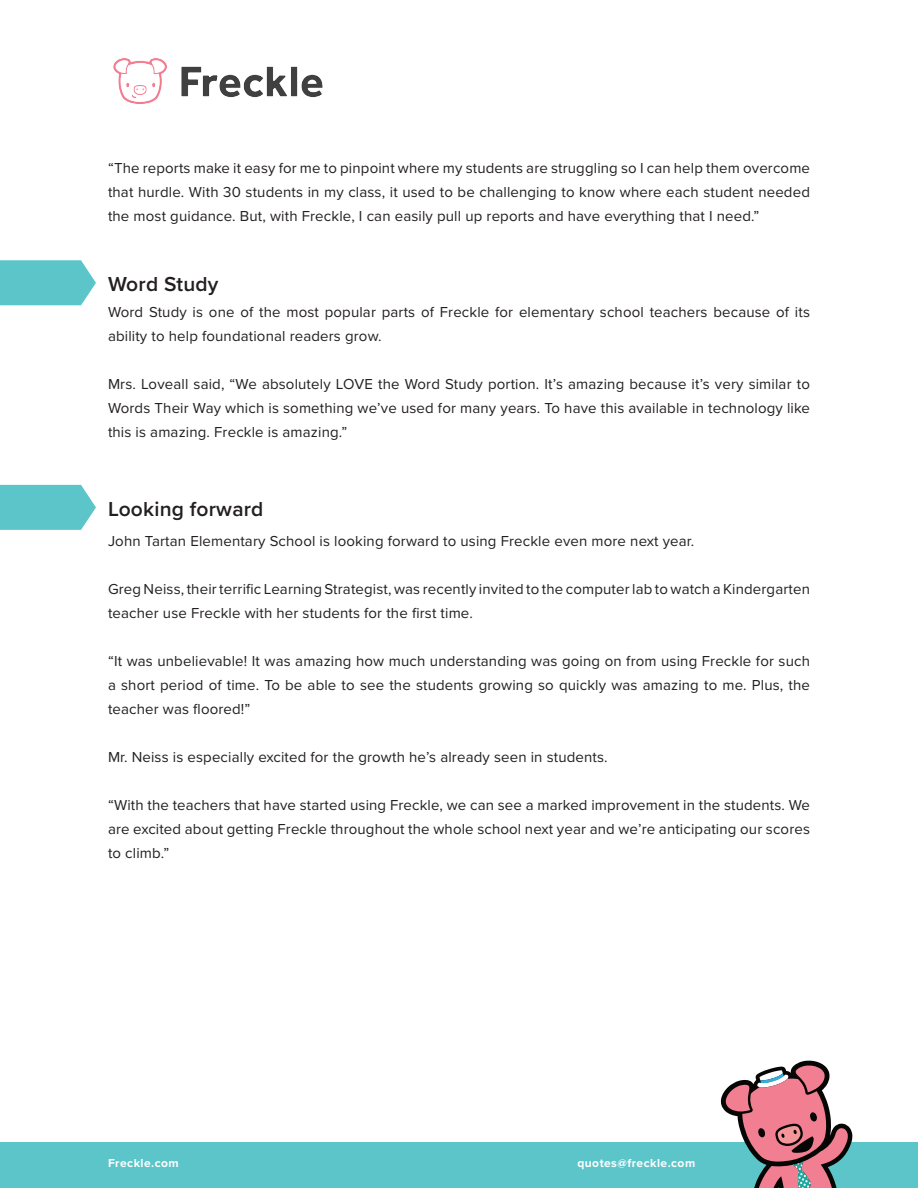
<style>
.page{position:relative;width:918px;height:1188px;background:#fff}
.page>*{position:absolute;margin:0;border:0;box-sizing:border-box;transform-origin:0 0}
.t1{font:600 21px "Proxima Nova";letter-spacing:.01em;color:#231f20}
.Paragraph_Style_1{font:15px/24px "Proxima Nova";letter-spacing:.01em;color:#231f20;text-align:justify}
.t2{font:700 12px "Proxima Nova";letter-spacing:.04em;color:#fff}
</style>
<div class="page">
<div style="left:0;top:1143px;width:918px;height:45px;background:#5bc5ca"></div>
<svg style="left:0;top:260px;width:96px;height:45px;background:#68c9ce"></svg>
<svg style="left:0;top:485px;width:96px;height:45px;background:#68c9ce"></svg>
<svg style="left:721px;top:1061px;width:132px;height:127px"></svg>
<img style="left:113px;top:58px;width:210px;height:46px">
<p class="Paragraph_Style_1" style="left:108px;top:155px;width:704px">“The reports make it easy for me to pinpoint where my students are struggling so I can help them overcome that hurdle. With 30 students in my class, it used to be challenging to know where each student needed the most guidance. But, with Freckle, I can easily pull up reports and have everything that I need.”</p>
<p class="t1" style="left:108px;top:268px;width:112px">Word Study</p>
<p class="Paragraph_Style_1" style="left:108px;top:299px;width:704px">Word Study is one of the most popular parts of Freckle for elementary school teachers because of its ability to help foundational readers grow.</p>
<p class="Paragraph_Style_1" style="left:108px;top:371px;width:704px">Mrs. Loveall said, “We absolutely LOVE the Word Study portion. It’s amazing because it’s very similar to Words Their Way which is something we’ve used for many years. To have this available in technology like this is amazing. Freckle is amazing.”</p>
<p class="t1" style="left:108px;top:493px;width:157px">Looking forward</p>
<p class="Paragraph_Style_1" style="left:108px;top:528px;width:588px">John Tartan Elementary School is looking forward to using Freckle even more next year.</p>
<p class="Paragraph_Style_1" style="left:108px;top:576px;width:704px">Greg Neiss, their terrific Learning Strategist, was recently invited to the computer lab to watch a Kindergarten teacher use Freckle with her students for the first time.</p>
<p class="Paragraph_Style_1" style="left:108px;top:648px;width:704px">“It was unbelievable! It was amazing how much understanding was going on from using Freckle for such a short period of time. To be able to see the students growing so quickly was amazing to me. Plus, the teacher was floored!”</p>
<p class="Paragraph_Style_1" style="left:108px;top:744px;width:501px">Mr. Neiss is especially excited for the growth he’s already seen in students.</p>
<p class="Paragraph_Style_1" style="left:108px;top:792px;width:704px">“With the teachers that have started using Freckle, we can see a marked improvement in the students. We are excited about getting Freckle throughout the whole school next year and we’re anticipating our scores to climb.”</p>
<p class="t2" style="left:108px;top:1154px;width:72px">Freckle.com</p>
<p class="t2" style="left:577px;top:1154px;width:119px">quotes@freckle.com</p>
</div>
